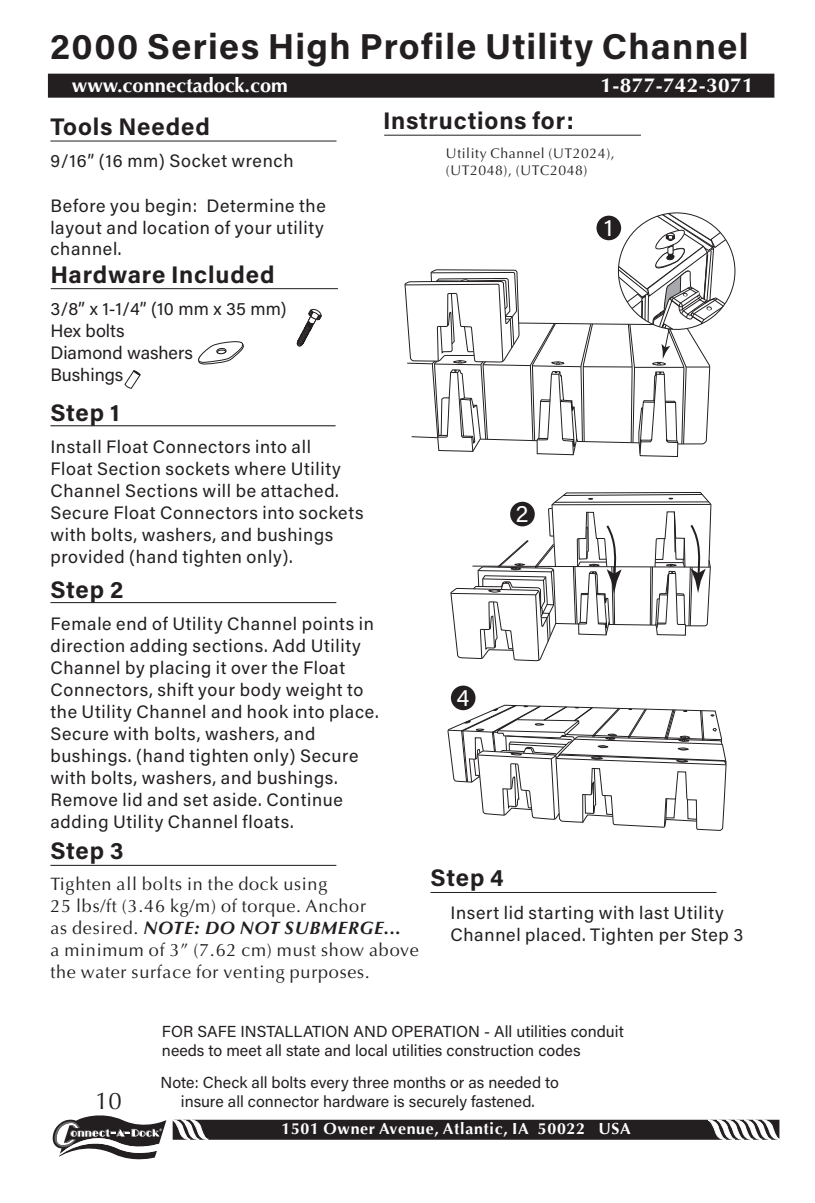
<style>
.page{position:relative;width:815px;height:1203px;background:#fff}
.page>*{position:absolute;margin:0;border:0;box-sizing:border-box;transform-origin:0 0}
.t1{font:700 36px "Acumin Pro";letter-spacing:.035em;color:#231f20}
.t2{font:700 24px "Acumin Pro";letter-spacing:.035em;color:#231f20}
.t3{font:24px "Acumin Pro";color:#fff}
.t4{font:24px "Optima";color:#231f20}
.t5{font:700 20px "Optima";color:#fff}
.t6{font:700 20px "Optima";color:#fff;scale:1.05 1}
.t7{font:18px/22px "Acumin Pro";letter-spacing:.04em;color:#231f20}
.t8{font:18px/22px "Optima";letter-spacing:.04em;color:#231f20}
.t9{font:18px/22px "Acumin Pro";color:#231f20}
.t10{font:16px/19.2px "Acumin Pro";color:#231f20;text-align:center}
.t11{font:700 16px "Optima";letter-spacing:.04em;color:#fff}
.t12{font:14px/16.8px "Optima";letter-spacing:.04em;color:#231f20}
.s1{font-weight:700;font-style:italic}
</style>
<div class="page">
<div style="left:48px;top:74px;width:726px;height:24px;background:#231f20"></div>
<div style="left:173px;top:1119px;width:606px;height:20px;background:#231f20"></div>
<svg style="left:707px;top:1119px;width:73px;height:21px"></svg>
<svg style="left:172px;top:1119px;width:38px;height:21px"></svg>
<svg style="left:52px;top:1115px;width:114px;height:45px"></svg>
<svg style="left:404px;top:213px;width:330px;height:244px"></svg>
<svg style="left:447px;top:704px;width:280px;height:127px"></svg>
<hr style="left:384px;top:135px;width:256px;height:1px;background:#231f20">
<hr style="left:50px;top:140px;width:286px;height:1px;background:#231f20">
<hr style="left:50px;top:425px;width:285px;height:1px;background:#231f20">
<hr style="left:50px;top:602px;width:286px;height:1px;background:#231f20">
<hr style="left:50px;top:864px;width:286px;height:1px;background:#231f20">
<hr style="left:430px;top:892px;width:286px;height:1px;background:#231f20">
<div style="left:596px;top:216px;width:25px;height:24px;background:#231f20;border-radius:50%"></div>
<div style="left:451px;top:685px;width:24px;height:25px;background:#231f20;border-radius:50%"></div>
<svg style="left:198px;top:341px;width:46px;height:23px"></svg>
<svg style="left:296px;top:308px;width:26px;height:39px"></svg>
<svg style="left:124px;top:370px;width:17px;height:19px"></svg>
<hr style="left:51px;top:288px;width:287px;height:1px;background:#231f20">
<svg style="left:450px;top:492px;width:261px;height:169px"></svg>
<p class="t1" style="left:50px;top:21px;width:699px">2000 Series High Profile Utility Channel</p>
<p class="t5" style="left:72px;top:73px;width:217px">www.connectadock.com</p>
<p class="t6" style="left:600px;top:73px;width:147px">1-877-742-3071</p>
<p class="t2" style="left:50px;top:110px;width:161px">Tools Needed</p>
<p class="t7" style="left:50px;top:149px;width:244px">9/16” (16 mm) Socket wrench</p>
<p class="t7" style="left:50px;top:193px;width:277px;text-align:justify">Before you begin: Determine the layout and location of your utility channel.</p>
<p class="t2" style="left:50px;top:257px;width:225px">Hardware Included</p>
<p class="t9" style="left:50px;top:297px;width:237px">3/8” x 1-1/4” (10 mm x 35 mm)<br>Hex bolts<br>Diamond washers<br>Bushings</p>
<p class="t2" style="left:383px;top:104px;width:192px">Instructions for:</p>
<p class="t12" style="left:446px;top:145px;width:170px">Utility Channel (UT2024), (UT2048), (UTC2048)</p>
<p class="t3" style="left:604px;top:211px;width:10px">1</p>
<p class="t2" style="left:50px;top:396px;width:71px">Step 1</p>
<p class="t7" style="left:50px;top:435px;width:314px">Install Float Connectors into all<br>Float Section sockets where Utility Channel Sections will be attached.<br>Secure Float Connectors into sockets with bolts, washers, and bushings provided (hand tighten only).</p>
<p class="t2" style="left:50px;top:572px;width:74px">Step 2</p>
<p class="t7" style="left:50px;top:612px;width:330px">Female end of Utility Channel points in direction adding sections. Add Utility Channel by placing it over the Float Connectors, shift your body weight to the Utility Channel and hook into place.<br>Secure with bolts, washers, and bushings. (hand tighten only) Secure with bolts, washers, and bushings.<br>Remove lid and set aside. Continue adding Utility Channel floats.</p>
<p class="t2" style="left:50px;top:833px;width:74px">Step 3</p>
<p class="t8" style="left:50px;top:873px;width:370px">Tighten all bolts in the dock using<br>25 lbs/ft (3.46 kg/m) of torque. Anchor<br>as desired. <span class="s1">NOTE: DO NOT SUBMERGE...<br></span>a minimum of 3” (7.62 cm) must show above the water surface for venting purposes.</p>
<p class="t2" style="left:430px;top:860px;width:74px">Step 4</p>
<p class="t3" style="left:515px;top:497px;width:14px">2</p>
<p class="t3" style="left:456px;top:681px;width:14px">4</p>
<p class="t7" style="left:450px;top:901px;width:294px">Insert lid starting with last Utility<br>Channel placed. Tighten per Step 3</p>
<h2 class="t4" style="left:95px;top:1087px;width:28px">10</h2>
<p class="t10" style="left:162px;top:1021px;width:463px;text-align:left">FOR SAFE INSTALLATION AND OPERATION - All utilities conduit needs to meet all state and local utilities construction codes</p>
<p class="t10" style="left:160px;top:1071px;width:400px">Note: Check all bolts every three months or as needed to insure all connector hardware is securely fastened.</p>
<p class="t11" style="left:281px;top:1119px;width:351px">1501 Owner Avenue, Atlantic, IA 50022 USA</p>
</div>
